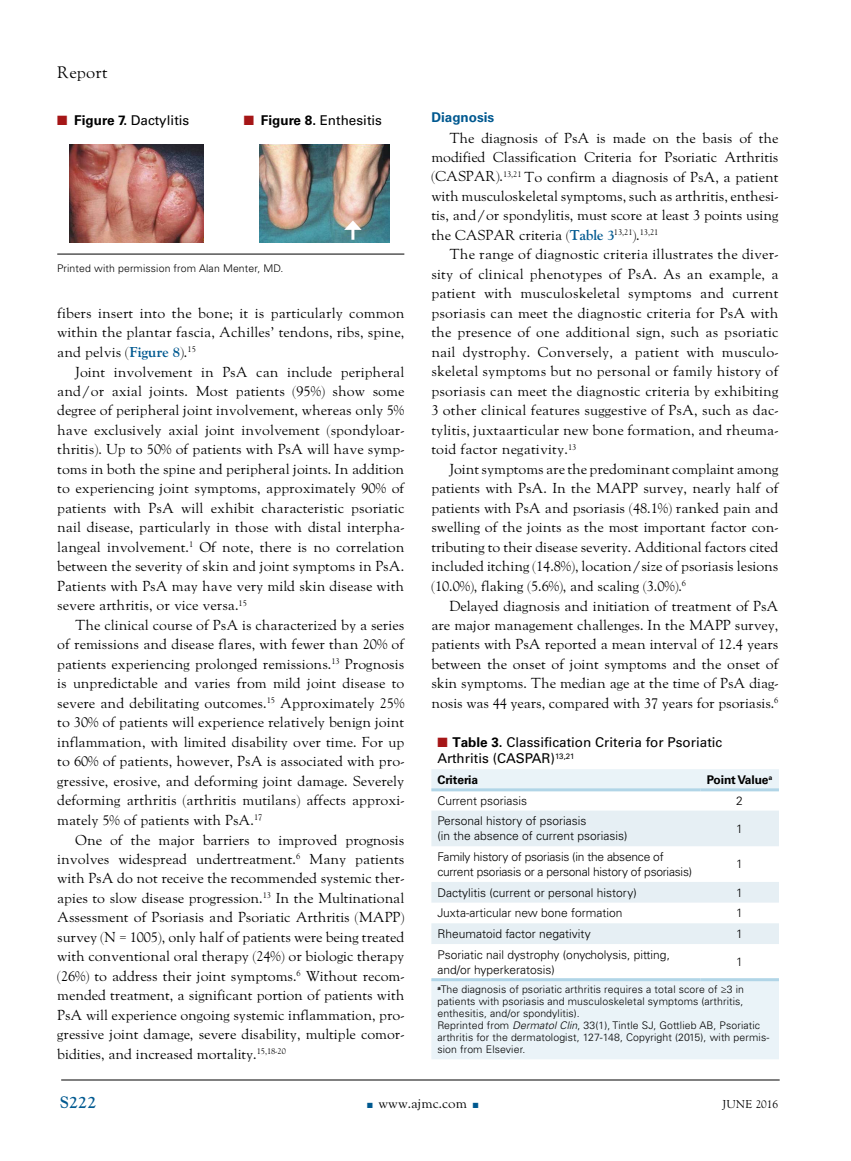
<style>
.page{position:relative;width:851px;height:1161px;background:#fff}
.page>*{position:absolute;margin:0;border:0;box-sizing:border-box;transform-origin:0 0}
.t1{font:16.5px "LTC Goudy Oldstyle Pro";letter-spacing:.01em;color:#000}
.t2{font:700 16.5px "Goudy";color:#005990}
.t3{font:14.25px/19.5px "LTC Goudy Oldstyle Pro";color:#000;text-align:justify}
.t4{font:13.5px/16.5px "Univers LT Std";color:#000}
.t5{font:13.5px "LTC Goudy Oldstyle Pro";color:#000}
.t6{font:700 13.5px "Univers LT Std";color:#005990}
.t7{font:300 12px/15px "Univers LT Std";color:#000}
.t8{font:300 12px/15px "Univers LT Std";letter-spacing:-.02em;color:#000}
.t9{font:700 12px "Univers LT Std";letter-spacing:-.01em;color:#000}
.t10{font:11.25px "LTC Goudy Oldstyle Pro";letter-spacing:.01em;color:#000}
.t11{font:300 10.5px/12px "Univers LT Std";letter-spacing:.01em;color:#000}
.s1{color:#a51617}
.s2{font-weight:700}
.s3{font-weight:700;color:#005990}
.s4{font-style:italic}
.s5{color:#005990}
</style>
<div class="page">
<hr style="left:61px;top:1080px;width:718px;height:1px;background:#000">
<hr style="left:57px;top:254px;width:347px;height:1px;background:#000">
<img style="left:70px;top:144px;width:134px;height:99px">
<img style="left:259px;top:144px;width:130px;height:99px">
<svg style="left:431px;top:769px;width:348px;height:290px;fill:#eaf3f8"></svg>
<svg style="left:431px;top:811px;width:348px;height:133px;fill:#e6eff4"></svg>
<hr style="left:431px;top:788px;width:269px;height:3px;background:#b1d5e7">
<hr style="left:700px;top:788px;width:79px;height:3px;background:#b1d5e7">
<hr style="left:431px;top:978px;width:269px;height:3px;background:#b1d5e7">
<hr style="left:700px;top:978px;width:79px;height:3px;background:#b1d5e7">
<svg style="left:344px;top:220px;width:17px;height:20px"></svg>
<p class="t1" style="left:57px;top:63px;width:52px">Report</p>
<p class="t4" style="left:57px;top:112px;width:134px"><span class="s1">■</span> <span class="s2">Figure 7.</span> Dactylitis</p>
<p class="t4" style="left:244px;top:112px;width:140px"><span class="s1">■</span> <span class="s2">Figure 8.</span> Enthesitis</p>
<p class="t11" style="left:57px;top:263px;width:228px">Printed with permission from Alan Menter, MD.</p>
<p class="t3" style="left:57px;top:304px;width:348px">fibers insert into the bone; it is particularly common within the plantar fascia, Achilles’ tendons, ribs, spine, and pelvis (<span class="s3">Figure 8</span>).<sup>15</sup></p>
<p class="t3" style="left:57px;top:363px;width:348px;text-indent:18px">Joint involvement in PsA can include peripheral and/or axial joints. Most patients (95%) show some degree of peripheral joint involvement, whereas only 5% have exclusively axial joint involvement (spondyloar&shy;thritis). Up to 50% of patients with PsA will have symp&shy;toms in both the spine and peripheral joints. In addition to experiencing joint symptoms, approximately 90% of patients with PsA will exhibit characteristic psoriatic nail disease, particularly in those with distal interpha&shy;langeal involvement.<sup>1</sup> Of note, there is no correlation between the severity of skin and joint symptoms in PsA.<br>Patients with PsA may have very mild skin disease with severe arthritis, or vice versa.<sup>15</sup></p>
<p class="t3" style="left:57px;top:616px;width:348px;text-indent:18px">The clinical course of PsA is characterized by a series of remissions and disease flares, with fewer than 20% of patients experiencing prolonged remissions.<sup>13</sup> Prognosis is unpredictable and varies from mild joint disease to severe and debilitating outcomes.<sup>15</sup> Approximately 25% to 30% of patients will experience relatively benign joint inflammation, with limited disability over time. For up to 60% of patients, however, PsA is associated with pro&shy;gressive, erosive, and deforming joint damage. Severely deforming arthritis (arthritis mutilans) affects approxi&shy;mately 5% of patients with PsA.<sup>17</sup></p>
<p class="t3" style="left:57px;top:831px;width:348px;text-indent:18px">One of the major barriers to improved prognosis involves widespread undertreatment.<sup>6</sup> Many patients with PsA do not receive the recommended systemic ther&shy;apies to slow disease progression.<sup>13</sup> In the Multinational Assessment of Psoriasis and Psoriatic Arthritis (MAPP) survey (N = 1005), only half of patients were being treated with conventional oral therapy (24%) or biologic therapy (26%) to address their joint symptoms.<sup>6</sup> Without recom&shy;mended treatment, a significant portion of patients with PsA will experience ongoing systemic inflammation, pro&shy;gressive joint damage, severe disability, multiple comor&shy;bidities, and increased mortality.<sup>15,18-20</sup></p>
<p class="t6" style="left:431px;top:109px;width:65px">Diagnosis</p>
<p class="t3" style="left:431px;top:129px;width:348px;text-indent:18px">The diagnosis of PsA is made on the basis of the modified Classification Criteria for Psoriatic Arthritis (CASPAR).<sup>13,21</sup> To confirm a diagnosis of PsA, a patient with musculoskeletal symptoms, such as arthritis, enthesi&shy;tis, and/or spondylitis, must score at least 3 points using the CASPAR criteria (<span class="s3">Table 3</span><sup>13,21</sup>).<sup>13,21</sup></p>
<p class="t3" style="left:431px;top:246px;width:348px;text-indent:18px">The range of diagnostic criteria illustrates the diver&shy;sity of clinical phenotypes of PsA. As an example, a patient with musculoskeletal symptoms and current psoriasis can meet the diagnostic criteria for PsA with the presence of one additional sign, such as psoriatic nail dystrophy. Conversely, a patient with musculo&shy;skeletal symptoms but no personal or family history of psoriasis can meet the diagnostic criteria by exhibiting 3 other clinical features suggestive of PsA, such as dac&shy;tylitis, juxtaarticular new bone formation, and rheuma&shy;toid factor negativity.<sup>13</sup></p>
<p class="t3" style="left:431px;top:460px;width:348px;text-indent:18px">Joint symptoms are the predominant complaint among patients with PsA. In the MAPP survey, nearly half of patients with PsA and psoriasis (48.1%) ranked pain and swelling of the joints as the most important factor con&shy;tributing to their disease severity. Additional factors cited included itching (14.8%), location/size of psoriasis lesions (10.0%), flaking (5.6%), and scaling (3.0%).<sup>6</sup></p>
<p class="t3" style="left:431px;top:597px;width:348px;text-indent:18px">Delayed diagnosis and initiation of treatment of PsA are major management challenges. In the MAPP survey, patients with PsA reported a mean interval of 12.4 years between the onset of joint symptoms and the onset of skin symptoms. The median age at the time of PsA diag&shy;nosis was 44 years, compared with 37 years for psoriasis.<sup>6</sup></p>
<p class="t4" style="left:437px;top:734px;width:286px"><span class="s1">■</span> <span class="s2">Table 3.</span> Classification Criteria for Psoriatic<br>Arthritis (CASPAR)<sup>13,21</sup></p>
<p class="t9" style="left:437px;top:773px;width:42px">Criteria</p>
<p class="t9" style="left:706px;top:773px;width:67px">Point Value<sup>a</sup></p>
<p class="t7" style="left:437px;top:793px;width:91px">Current psoriasis</p>
<p class="t7" style="left:736px;top:793px;width:8px">2</p>
<p class="t7" style="left:437px;top:814px;width:191px">Personal history of psoriasis<br>(in the absence of current psoriasis)</p>
<p class="t7" style="left:736px;top:821px;width:8px">1</p>
<p class="t8" style="left:437px;top:849px;width:256px">Family history of psoriasis (in the absence of current psoriasis or a personal history of psoriasis)</p>
<p class="t7" style="left:736px;top:857px;width:8px">1</p>
<p class="t7" style="left:437px;top:885px;width:201px">Dactylitis (current or personal history)</p>
<p class="t7" style="left:736px;top:885px;width:8px">1</p>
<p class="t7" style="left:437px;top:906px;width:186px">Juxta-articular new bone formation</p>
<p class="t7" style="left:736px;top:906px;width:8px">1</p>
<p class="t7" style="left:437px;top:926px;width:155px">Rheumatoid factor negativity</p>
<p class="t7" style="left:736px;top:926px;width:8px">1</p>
<p class="t7" style="left:437px;top:947px;width:234px">Psoriatic nail dystrophy (onycholysis, pitting, and/or hyperkeratosis)</p>
<p class="t7" style="left:736px;top:954px;width:8px">1</p>
<p class="t11" style="left:437px;top:984px;width:333px"><sup>a</sup>The diagnosis of psoriatic arthritis requires a total score of ≥3 in patients with psoriasis and musculoskeletal symptoms (arthritis, enthesitis, and/or spondylitis).<br>Reprinted from <span class="s4">Dermatol Clin</span>, 33(1), Tintle SJ, Gottlieb AB, Psoriatic arthritis for the dermatologist, 127-148, Copyright (2015), with permis&shy;sion from Elsevier.</p>
<p class="t2" style="left:60px;top:1092px;width:38px">S222</p>
<p class="t5" style="left:367px;top:1096px;width:113px"><span class="s5">■</span> www.ajmc.com <span class="s5">■</span></p>
<p class="t10" style="left:722px;top:1098px;width:57px">JUNE 2016</p>
</div>
